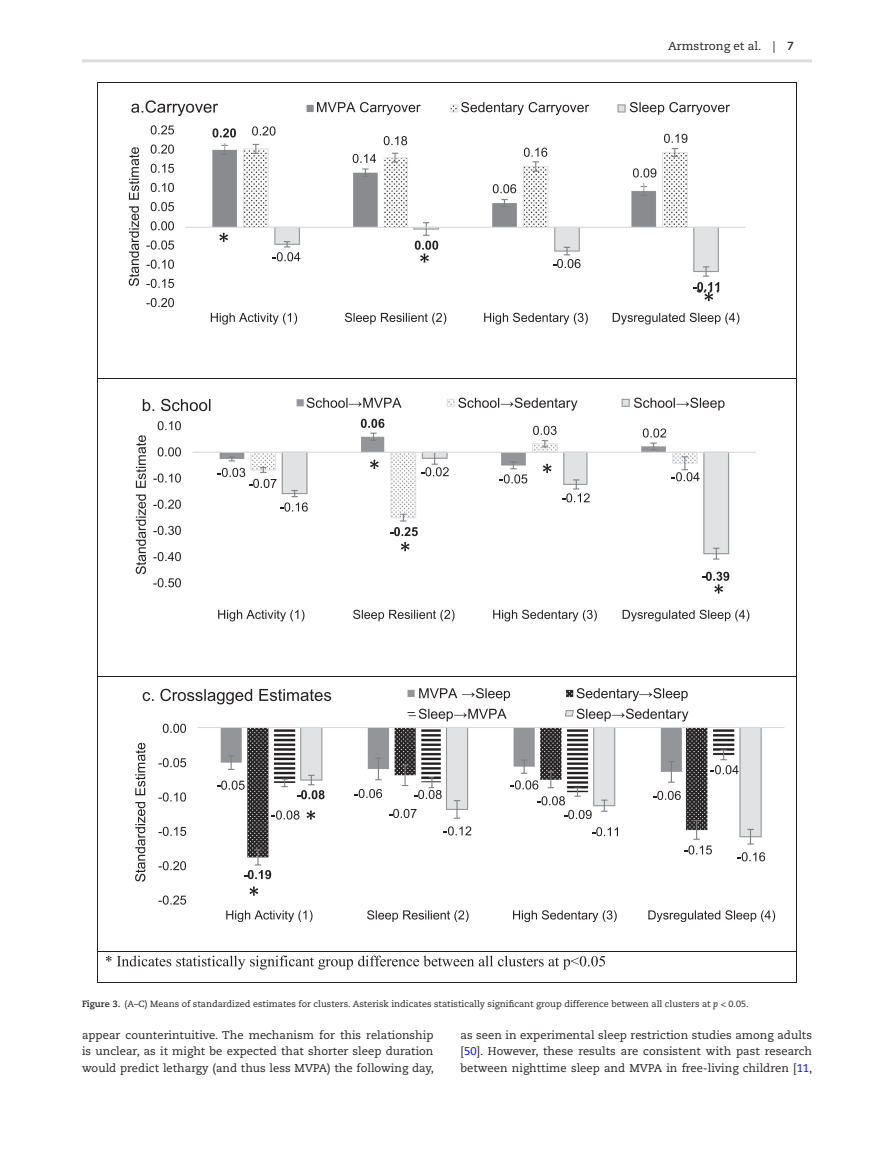
<style>
.page{position:relative;width:894px;height:1174px;background:#fff}
.page>*{position:absolute;margin:0;border:0;box-sizing:border-box;transform-origin:0 0}
.t1{font:11.7px "Caecilia LT Std";color:#231f20}
.t2{font:11.25px/16.5px "Caecilia LT Std";letter-spacing:.005em;color:#231f20;text-align:justify}
.t3{font:9px "Caecilia LT Std";color:#231f20}
.s1{font-weight:700}
.s2{font-style:italic}
.s3{color:#00f}
</style>
<div class="page">
<hr style="left:82px;top:59px;width:729px;height:3px;background:#dcdddf">
<img style="left:185px;top:104px;width:599px;height:762px">
<hr style="left:98px;top:83px;width:698px;height:1px;background:#231f20">
<hr style="left:97px;top:83px;width:1px;height:295px;background:#231f20">
<hr style="left:796px;top:83px;width:1px;height:295px;background:#231f20">
<hr style="left:98px;top:378px;width:698px;height:1px;background:#231f20">
<hr style="left:97px;top:379px;width:1px;height:297px;background:#231f20">
<hr style="left:796px;top:379px;width:1px;height:297px;background:#231f20">
<hr style="left:98px;top:676px;width:698px;height:1px;background:#231f20">
<hr style="left:97px;top:677px;width:1px;height:274px;background:#231f20">
<hr style="left:796px;top:677px;width:1px;height:274px;background:#231f20">
<svg style="left:106px;top:956px;width:5px;height:6px"></svg>
<svg style="left:117px;top:956px;width:488px;height:14px"></svg>
<hr style="left:98px;top:951px;width:698px;height:1px;background:#231f20">
<hr style="left:97px;top:952px;width:1px;height:30px;background:#231f20">
<hr style="left:98px;top:982px;width:698px;height:1px;background:#231f20">
<hr style="left:796px;top:952px;width:1px;height:30px;background:#231f20">
<svg style="left:212px;top:128px;width:24px;height:10px"></svg>
<svg style="left:352px;top:154px;width:24px;height:9px"></svg>
<svg style="left:492px;top:184px;width:24px;height:9px"></svg>
<svg style="left:632px;top:168px;width:24px;height:10px"></svg>
<svg style="left:252px;top:126px;width:23px;height:10px"></svg>
<svg style="left:383px;top:136px;width:24px;height:9px"></svg>
<svg style="left:523px;top:148px;width:24px;height:9px"></svg>
<svg style="left:663px;top:134px;width:24px;height:9px"></svg>
<svg style="left:272px;top:252px;width:28px;height:9px"></svg>
<svg style="left:552px;top:259px;width:28px;height:9px"></svg>
<svg style="left:146px;top:298px;width:28px;height:9px"></svg>
<svg style="left:146px;top:279px;width:28px;height:9px"></svg>
<svg style="left:146px;top:260px;width:28px;height:9px"></svg>
<svg style="left:146px;top:240px;width:28px;height:10px"></svg>
<svg style="left:151px;top:221px;width:23px;height:9px"></svg>
<svg style="left:151px;top:202px;width:23px;height:9px"></svg>
<svg style="left:151px;top:183px;width:23px;height:9px"></svg>
<svg style="left:151px;top:164px;width:23px;height:9px"></svg>
<svg style="left:151px;top:145px;width:23px;height:9px"></svg>
<svg style="left:151px;top:125px;width:23px;height:10px"></svg>
<svg style="left:211px;top:313px;width:86px;height:12px"></svg>
<svg style="left:345px;top:313px;width:101px;height:12px"></svg>
<svg style="left:484px;top:313px;width:103px;height:12px"></svg>
<svg style="left:612px;top:313px;width:127px;height:12px"></svg>
<svg style="left:129px;top:147px;width:10px;height:139px"></svg>
<svg style="left:131px;top:100px;width:87px;height:16px"></svg>
<svg style="left:317px;top:102px;width:103px;height:13px"></svg>
<svg style="left:461px;top:102px;width:128px;height:13px"></svg>
<svg style="left:629px;top:102px;width:100px;height:13px"></svg>
<svg style="left:361px;top:419px;width:23px;height:9px"></svg>
<svg style="left:499px;top:474px;width:28px;height:9px"></svg>
<svg style="left:642px;top:428px;width:24px;height:10px"></svg>
<svg style="left:217px;top:468px;width:59px;height:20px"></svg>
<svg style="left:390px;top:527px;width:27px;height:9px"></svg>
<svg style="left:533px;top:426px;width:23px;height:9px"></svg>
<svg style="left:671px;top:472px;width:28px;height:9px"></svg>
<svg style="left:280px;top:502px;width:28px;height:10px"></svg>
<svg style="left:421px;top:467px;width:27px;height:9px"></svg>
<svg style="left:562px;top:493px;width:27px;height:9px"></svg>
<svg style="left:153px;top:578px;width:28px;height:9px"></svg>
<svg style="left:153px;top:552px;width:28px;height:9px"></svg>
<svg style="left:153px;top:526px;width:28px;height:9px"></svg>
<svg style="left:153px;top:500px;width:28px;height:9px"></svg>
<svg style="left:153px;top:473px;width:28px;height:10px"></svg>
<svg style="left:158px;top:447px;width:23px;height:9px"></svg>
<svg style="left:158px;top:421px;width:23px;height:9px"></svg>
<svg style="left:218px;top:610px;width:86px;height:11px"></svg>
<svg style="left:353px;top:610px;width:101px;height:11px"></svg>
<svg style="left:493px;top:610px;width:103px;height:11px"></svg>
<svg style="left:622px;top:610px;width:127px;height:11px"></svg>
<svg style="left:136px;top:435px;width:10px;height:139px"></svg>
<svg style="left:143px;top:399px;width:67px;height:12px"></svg>
<svg style="left:306px;top:398px;width:95px;height:10px"></svg>
<svg style="left:458px;top:398px;width:119px;height:13px"></svg>
<svg style="left:633px;top:398px;width:91px;height:12px"></svg>
<svg style="left:217px;top:781px;width:27px;height:9px"></svg>
<svg style="left:354px;top:789px;width:28px;height:9px"></svg>
<svg style="left:510px;top:780px;width:28px;height:9px"></svg>
<svg style="left:652px;top:791px;width:28px;height:9px"></svg>
<svg style="left:244px;top:870px;width:27px;height:9px"></svg>
<svg style="left:388px;top:809px;width:28px;height:9px"></svg>
<svg style="left:683px;top:845px;width:28px;height:10px"></svg>
<svg style="left:271px;top:810px;width:28px;height:10px"></svg>
<svg style="left:414px;top:790px;width:27px;height:9px"></svg>
<svg style="left:537px;top:796px;width:54px;height:23px"></svg>
<svg style="left:710px;top:765px;width:28px;height:9px"></svg>
<svg style="left:297px;top:790px;width:27px;height:9px"></svg>
<svg style="left:443px;top:826px;width:28px;height:10px"></svg>
<svg style="left:591px;top:827px;width:26px;height:9px"></svg>
<svg style="left:737px;top:852px;width:27px;height:9px"></svg>
<svg style="left:158px;top:895px;width:28px;height:10px"></svg>
<svg style="left:158px;top:861px;width:28px;height:9px"></svg>
<svg style="left:158px;top:827px;width:28px;height:9px"></svg>
<svg style="left:158px;top:792px;width:28px;height:10px"></svg>
<svg style="left:158px;top:758px;width:28px;height:9px"></svg>
<svg style="left:163px;top:724px;width:23px;height:9px"></svg>
<svg style="left:226px;top:910px;width:86px;height:12px"></svg>
<svg style="left:367px;top:910px;width:101px;height:12px"></svg>
<svg style="left:513px;top:910px;width:103px;height:12px"></svg>
<svg style="left:648px;top:910px;width:126px;height:12px"></svg>
<svg style="left:135px;top:743px;width:10px;height:139px"></svg>
<svg style="left:143px;top:689px;width:188px;height:15px"></svg>
<svg style="left:419px;top:688px;width:91px;height:13px"></svg>
<svg style="left:576px;top:688px;width:111px;height:13px"></svg>
<svg style="left:418px;top:709px;width:88px;height:12px"></svg>
<svg style="left:576px;top:709px;width:112px;height:13px"></svg>
<svg style="left:219px;top:233px;width:9px;height:9px"></svg>
<svg style="left:701px;top:572px;width:28px;height:21px"></svg>
<svg style="left:414px;top:241px;width:24px;height:22px"></svg>
<svg style="left:542px;top:464px;width:9px;height:9px"></svg>
<svg style="left:249px;top:886px;width:9px;height:10px"></svg>
<svg style="left:306px;top:810px;width:9px;height:10px"></svg>
<svg style="left:693px;top:282px;width:26px;height:19px"></svg>
<svg style="left:370px;top:460px;width:8px;height:9px"></svg>
<svg style="left:401px;top:542px;width:8px;height:9px"></svg>
<p class="t1" style="left:668px;top:40px;width:127px">Armstrong et al. | <span class="s1">7</span></p>
<p class="t3" style="left:82px;top:998px;width:668px"><span class="s1">Figure 3.</span> (A–C) Means of standardized estimates for clusters. Asterisk indicates statistically significant group difference between all clusters at <span class="s2">p</span> &lt; 0.05.</p>
<p class="t2" style="left:82px;top:1027px;width:353px">appear counterintuitive. The mechanism for this relationship is unclear, as it might be expected that shorter sleep duration would predict lethargy (and thus less MVPA) the following day,</p>
<p class="t2" style="left:460px;top:1027px;width:353px">as seen in experimental sleep restriction studies among adults [<span class="s3">50</span>]. However, these results are consistent with past research between nighttime sleep and MVPA in free-living children [<span class="s3">11</span>,</p>
</div>
